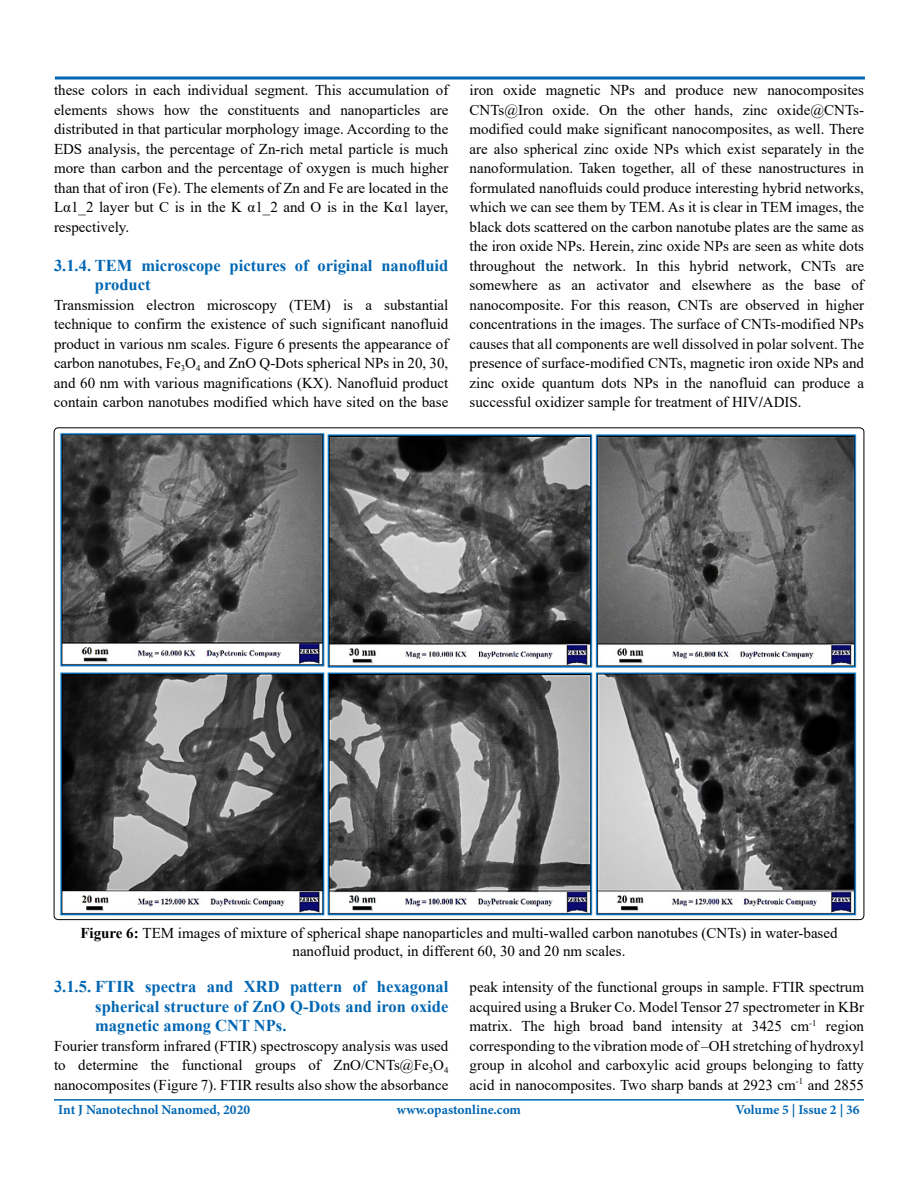
<style>
.page{position:relative;width:918px;height:1188px;background:#fff}
.page>*{position:absolute;margin:0;border:0;box-sizing:border-box;transform-origin:0 0}
.t1{font:700 16.5px/19.5px "Times New Roman";color:#0066b3}
.t2{font:15px/19.5px "Times New Roman";color:#000;text-align:justify}
.t3{font:700 13.5px "Minion Pro";color:#0066b3}
.s1{font-weight:700}
</style>
<div class="page">
<hr style="left:54px;top:1099px;width:810px;height:2px;background:#0066b3">
<svg style="left:54px;top:76px;width:811px;height:4px;background:#3f8cc5"></svg>
<img style="left:59px;top:432px;width:798px;height:484px">
<p class="t2" style="left:54px;top:80px;width:396px">these colors in each individual segment. This accumulation of elements shows how the constituents and nanoparticles are distributed in that particular morphology image. According to the EDS analysis, the percentage of Zn-rich metal particle is much more than carbon and the percentage of oxygen is much higher than that of iron (Fe). The elements of Zn and Fe are located in the Lα1_2 layer but C is in the K α1_2 and O is in the Kα1 layer, respectively.</p>
<p class="t1" style="left:95px;top:255px;width:355px;text-indent:-41px">3.1.4. TEM microscope pictures of original nanofluid product</p>
<p class="t2" style="left:54px;top:295px;width:396px">Transmission electron microscopy (TEM) is a substantial technique to confirm the existence of such significant nanofluid product in various nm scales. Figure 6 presents the appearance of carbon nanotubes, Fe<sub>3</sub>O<sub>4</sub> and ZnO Q-Dots spherical NPs in 20, 30, and 60 nm with various magnifications (KX). Nanofluid product contain carbon nanotubes modified which have sited on the base</p>
<p class="t2" style="left:470px;top:80px;width:396px">iron oxide magnetic NPs and produce new nanocomposites CNTs@Iron oxide. On the other hands, zinc oxide@CNTs&shy;modified could make significant nanocomposites, as well. There are also spherical zinc oxide NPs which exist separately in the nanoformulation. Taken together, all of these nanostructures in formulated nanofluids could produce interesting hybrid networks, which we can see them by TEM. As it is clear in TEM images, the black dots scattered on the carbon nanotube plates are the same as the iron oxide NPs. Herein, zinc oxide NPs are seen as white dots throughout the network. In this hybrid network, CNTs are somewhere as an activator and elsewhere as the base of nanocomposite. For this reason, CNTs are observed in higher concentrations in the images. The surface of CNTs-modified NPs causes that all components are well dissolved in polar solvent. The presence of surface-modified CNTs, magnetic iron oxide NPs and zinc oxide quantum dots NPs in the nanofluid can produce a successful oxidizer sample for treatment of HIV<span class="s1">/</span>ADIS.</p>
<p class="t2" style="left:80px;top:923px;width:759px;line-height:18px;text-align:center"><span class="s1">Figure 6:</span> TEM images of mixture of spherical shape nanoparticles and multi-walled carbon nanotubes (CNTs) in water-based nanofluid product, in different 60, 30 and 20 nm scales.</p>
<p class="t1" style="left:95px;top:976px;width:355px;text-align:justify;text-indent:-41px">3.1.5. FTIR spectra and XRD pattern of hexagonal spherical structure of ZnO Q-Dots and iron oxide magnetic among CNT NPs.</p>
<p class="t2" style="left:54px;top:1035px;width:396px">Fourier transform infrared (FTIR) spectroscopy analysis was used to determine the functional groups of ZnO/CNTs@Fe<sub>3</sub>O<sub>4 </sub>nanocomposites (Figure 7). FTIR results also show the absorbance</p>
<p class="t2" style="left:470px;top:977px;width:396px">peak intensity of the functional groups in sample. FTIR spectrum acquired using a Bruker Co. Model Tensor 27 spectrometer in KBr matrix. The high broad band intensity at 3425 cm<sup>-1</sup> region corresponding to the vibration mode of –OH stretching of hydroxyl group in alcohol and carboxylic acid groups belonging to fatty acid in nanocomposites. Two sharp bands at 2923 cm<sup>-1</sup> and 2855</p>
<p class="t3" style="left:735px;top:1100px;width:126px">Volume 5 | Issue 2 | 36</p>
<p class="t3" style="left:58px;top:1100px;width:193px">Int J Nanotechnol Nanomed, 2020</p>
<p class="t3" style="left:397px;top:1100px;width:126px">www.opastonline.com</p>
</div>
